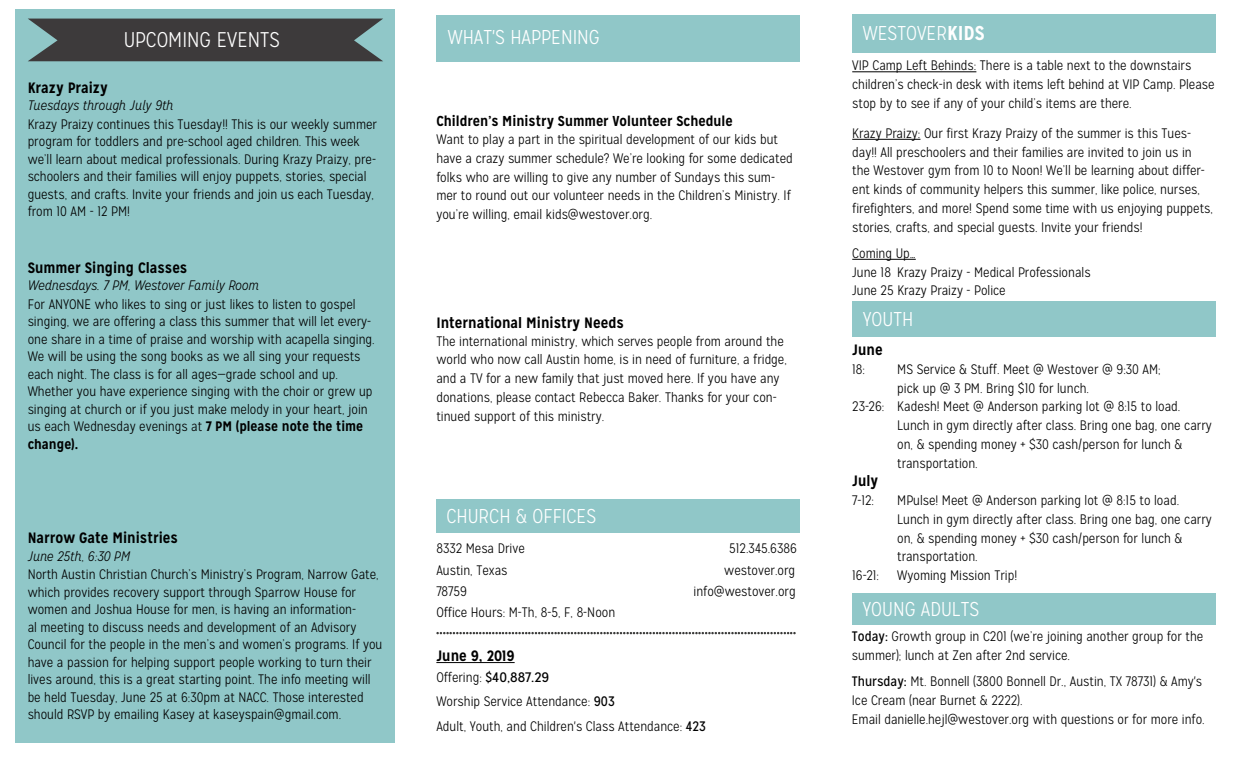
<style>
.page{position:relative;width:1260px;height:765px;background:#fff}
.page>*{position:absolute;margin:0;border:0;box-sizing:border-box;transform-origin:0 0}
.t1{font:300 21.25px "Mission Gothic";color:#fff}
.t2{font:300 20px "Mission Gothic";color:#fff}
.Paragraph_Style_1{font:700 15px "Mission Gothic";color:#000}
.Paragraph_Style_1-2{font:700 14.38px "Mission Gothic";color:#000}
.Paragraph_Style_1-3{font:300 13.75px/17.5px "Mission Gothic";color:#000}
.Paragraph_Style_1-4{font:italic 300 13.75px "Mission Gothic";color:#000}
.t3{font:13.75px "Mission Gothic";color:#000}
.s1{font-weight:700}
.s2{font-weight:300}
.s3{font-weight:400}
</style>
<div class="page">
<div style="left:852px;top:301px;width:364px;height:35px;background:#90c7c8"></div>
<div style="left:15px;top:9px;width:380px;height:734px;background:#90c7c8"></div>
<svg style="left:28px;top:19px;width:355px;height:42px;background:#434546"></svg>
<div style="left:852px;top:593px;width:363px;height:32px;background:#90c7c8"></div>
<hr style="left:436px;top:662px;width:79px;height:1px;background:#000">
<div style="left:436px;top:499px;width:364px;height:33px;background:#90c7c8"></div>
<div style="left:852px;top:15px;width:364px;height:38px;background:#90c7c8"></div>
<div style="left:436px;top:15px;width:364px;height:46px;background:#90c7c8"></div>
<svg style="left:436px;top:632px;width:360px;height:2px"></svg>
<hr style="left:852px;top:71px;width:124px;height:1px;background:#000">
<hr style="left:852px;top:139px;width:68px;height:1px;background:#000">
<hr style="left:852px;top:259px;width:64px;height:1px;background:#000">
<p class="t1" style="left:124px;top:27px;width:158px">UPCOMING EVENTS</p>
<p class="Paragraph_Style_1" style="left:28px;top:78px;width:82px">Krazy Praizy</p>
<p class="Paragraph_Style_1-4" style="left:28px;top:98px;width:147px">Tuesdays through July 9th</p>
<p class="Paragraph_Style_1-3" style="left:28px;top:115px;width:351px">Krazy Praizy continues this Tuesday!! This is our weekly summer program for toddlers and pre-school aged children. This week we’ll learn about medical professionals. During Krazy Praizy, pre&shy;schoolers and their families will enjoy puppets, stories, special guests, and crafts. Invite your friends and join us each Tuesday, from 10 AM - 12 PM!</p>
<p class="Paragraph_Style_1" style="left:28px;top:258px;width:161px">Summer Singing Classes</p>
<p class="Paragraph_Style_1-4" style="left:28px;top:277px;width:233px">Wednesdays. 7 PM, Westover Family Room</p>
<p class="Paragraph_Style_1-3" style="left:28px;top:295px;width:349px">For ANYONE who likes to sing or just likes to listen to gospel singing, we are offering a class this summer that will let every&shy;one share in a time of praise and worship with acapella singing.<br>We will be using the song books as we all sing your requests each night. The class is for all ages—grade school and up.<br>Whether you have experience singing with the choir or grew up singing at church or if you just make melody in your heart, join us each Wednesday evenings at <span class="s1">7 PM (please note the time change).</span></p>
<p class="Paragraph_Style_1" style="left:28px;top:529px;width:152px">Narrow Gate Ministries</p>
<p class="Paragraph_Style_1-4" style="left:28px;top:548px;width:104px">June 25th, 6:30 PM</p>
<p class="Paragraph_Style_1-3" style="left:28px;top:566px;width:356px">North Austin Christian Church’s Ministry’s Program, Narrow Gate, which provides recovery support through Sparrow House for women and Joshua House for men, is having an information-<br>al meeting to discuss needs and development of an Advisory Council for the people in the men’s and women’s programs. If you have a passion for helping support people working to turn their lives around, this is a great starting point. The info meeting will be held Tuesday, June 25 at 6:30pm at NACC. Those interested should RSVP by emailing Kasey at kaseyspain@gmail.com.</p>
<p class="t2" style="left:448px;top:25px;width:154px">WHAT'S HAPPENING</p>
<p class="Paragraph_Style_1-2" style="left:436px;top:112px;width:298px">Children’s Ministry Summer Volunteer Schedule</p>
<p class="Paragraph_Style_1-3" style="left:436px;top:130px;width:358px;line-height:18.8px">Want to play a part in the spiritual development of our kids but have a crazy summer schedule? We’re looking for some dedicated folks who are willing to give any number of Sundays this sum&shy;mer to round out our volunteer needs in the Children’s Ministry. If you’re willing, email kids@westover.org.</p>
<p class="Paragraph_Style_1" style="left:436px;top:314px;width:189px">International Ministry Needs</p>
<p class="Paragraph_Style_1-3" style="left:436px;top:332px;width:352px;line-height:18.8px">The international ministry, which serves people from around the world who now call Austin home, is in need of furniture, a fridge, and a TV for a new family that just moved here. If you have any donations, please contact Rebecca Baker. Thanks for your con&shy;tinued support of this ministry.</p>
<p class="t2" style="left:446px;top:505px;width:151px">CHURCH &amp; OFFICES</p>
<p class="Paragraph_Style_1-3" style="left:436px;top:540px;width:90px">8332 Mesa Drive</p>
<p class="Paragraph_Style_1-3" style="left:729px;top:540px;width:69px">512.345.6386</p>
<p class="Paragraph_Style_1-3" style="left:436px;top:561px;width:73px">Austin, Texas</p>
<p class="Paragraph_Style_1-3" style="left:724px;top:561px;width:72px">westover.org</p>
<p class="Paragraph_Style_1-3" style="left:436px;top:583px;width:32px">78759</p>
<p class="Paragraph_Style_1-3" style="left:694px;top:583px;width:104px">info@westover.org</p>
<p class="Paragraph_Style_1-3" style="left:436px;top:604px;width:180px">Office Hours: M-Th, 8-5, F, 8-Noon</p>
<p class="Paragraph_Style_1" style="left:436px;top:646px;width:80px">June 9, 2019</p>
<p class="t3" style="left:436px;top:669px;width:114px"><span class="s2">Offering:</span> $40,887.29</p>
<p class="Paragraph_Style_1-3" style="left:436px;top:692px;width:180px">Worship Service Attendance: <span class="s3">903</span></p>
<p class="Paragraph_Style_1-3" style="left:436px;top:717px;width:271px">Adult, Youth, and Children's Class Attendance: <span class="s3">423</span></p>
<p class="t2" style="left:863px;top:22px;width:123px">WESTOVER<span class="s1">KIDS</span></p>
<p class="Paragraph_Style_1-3" style="left:852px;top:56px;width:364px;line-height:18.8px">VIP Camp Left Behinds: There is a table next to the downstairs children’s check-in desk with items left behind at VIP Camp. Please stop by to see if any of your child’s items are there.</p>
<p class="Paragraph_Style_1-3" style="left:852px;top:124px;width:362px;line-height:18.8px">Krazy Praizy: Our first Krazy Praizy of the summer is this Tues&shy;day!! All preschoolers and their families are invited to join us in<br>the Westover gym from 10 to Noon! We’ll be learning about differ&shy;ent kinds of community helpers this summer, like police, nurses, firefighters, and more! Spend some time with us enjoying puppets, stories, crafts, and special guests. Invite your friends!</p>
<p class="Paragraph_Style_1-3" style="left:852px;top:245px;width:65px">Coming Up…</p>
<p class="Paragraph_Style_1-3" style="left:852px;top:263px;width:240px">June 18 Krazy Praizy - Medical Professionals</p>
<p class="Paragraph_Style_1-3" style="left:852px;top:282px;width:155px">June 25 Krazy Praizy - Police</p>
<p class="t2" style="left:863px;top:307px;width:52px">YOUTH</p>
<p class="Paragraph_Style_1" style="left:852px;top:341px;width:32px">June</p>
<p class="Paragraph_Style_1-3" style="left:852px;top:361px;width:14px">18:</p>
<p class="Paragraph_Style_1-3" style="left:897px;top:361px;width:265px">MS Service &amp; Stuff. Meet @ Westover @ 9:30 AM;</p>
<p class="Paragraph_Style_1-3" style="left:897px;top:379px;width:193px">pick up @ 3 PM. Bring $10 for lunch.</p>
<p class="Paragraph_Style_1-3" style="left:852px;top:398px;width:330px">23-26: Kadesh! Meet @ Anderson parking lot @ 8:15 to load.</p>
<p class="Paragraph_Style_1-3" style="left:897px;top:417px;width:316px">Lunch in gym directly after class. Bring one bag, one carry</p>
<p class="Paragraph_Style_1-3" style="left:897px;top:436px;width:287px">on, &amp; spending money + $30 cash/person for lunch &amp;</p>
<p class="Paragraph_Style_1-3" style="left:897px;top:454px;width:82px">transportation.</p>
<p class="Paragraph_Style_1" style="left:852px;top:472px;width:28px">July</p>
<p class="Paragraph_Style_1-3" style="left:852px;top:492px;width:23px">7-12:</p>
<p class="Paragraph_Style_1-3" style="left:897px;top:492px;width:283px">MPulse! Meet @ Anderson parking lot @ 8:15 to load.</p>
<p class="Paragraph_Style_1-3" style="left:897px;top:511px;width:316px">Lunch in gym directly after class. Bring one bag, one carry</p>
<p class="Paragraph_Style_1-3" style="left:897px;top:529px;width:287px">on, &amp; spending money + $30 cash/person for lunch &amp;</p>
<p class="Paragraph_Style_1-3" style="left:897px;top:548px;width:82px">transportation.</p>
<p class="Paragraph_Style_1-3" style="left:852px;top:567px;width:28px">16-21:</p>
<p class="Paragraph_Style_1-3" style="left:897px;top:567px;width:121px">Wyoming Mission Trip!</p>
<p class="t2" style="left:862px;top:597px;width:118px">YOUNG ADULTS</p>
<p class="Paragraph_Style_1-3" style="left:852px;top:628px;width:353px;line-height:18.8px"><span class="s3">Today:</span> Growth group in C201 (we’re joining another group for the summer); lunch at Zen after 2nd service.</p>
<p class="Paragraph_Style_1-3" style="left:852px;top:673px;width:352px;line-height:18.8px"><span class="s3">Thursday:</span> Mt. Bonnell (3800 Bonnell Dr., Austin, TX 78731) &amp; Amy's<br>Ice Cream (near Burnet &amp; 2222).</p>
<p class="Paragraph_Style_1-3" style="left:852px;top:711px;width:354px">Email danielle.hejl@westover.org with questions or for more info.</p>
</div>
